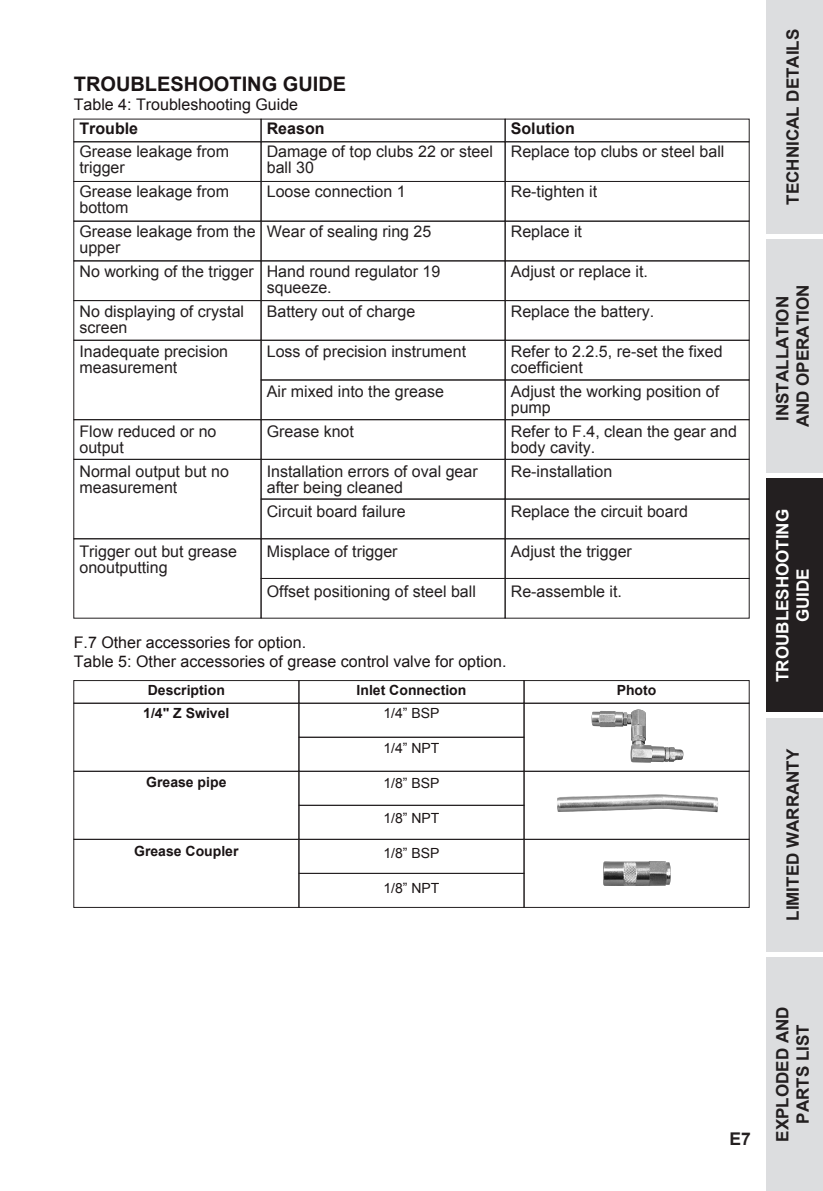
<style>
.page{position:relative;width:823px;height:1191px;background:#fff}
.page>*{position:absolute;margin:0;border:0;box-sizing:border-box;transform-origin:0 0}
.t1{font:700 20px "Arial";color:#1a1415}
.t2{font:700 17.6px "Arial";color:#231f20}
.t3{font:700 17px/20.4px "Arial";color:#231f20;text-align:center}
.t4{font:700 17px/20.4px "Arial";color:#fff;text-align:center}
.t5{font:16px/16px "Arial";color:#231f20}
.t6{font:16px/19.2px "Arial";color:#1a1415}
.t7{font:700 16px "Arial";color:#1a1415}
.t8{font:700 14px/22.6px "Arial";color:#1a1415;text-align:center}
.t9{font:14px "Arial";color:#1a1415}
</style>
<div class="page">
<div style="left:765px;top:0;width:57px;height:234px;background:#dcdddf"></div>
<div style="left:765px;top:239px;width:57px;height:234px;background:#dcdddf"></div>
<div style="left:765px;top:478px;width:57px;height:234px;background:#231f20"></div>
<div style="left:765px;top:718px;width:57px;height:233px;background:#dcdddf"></div>
<div style="left:765px;top:957px;width:57px;height:234px;background:#dcdddf"></div>
<div style="left:73px;top:141px;width:188px;height:41px;border:1px solid #231f20"></div>
<div style="left:260px;top:141px;width:245px;height:41px;border:1px solid #231f20"></div>
<div style="left:504px;top:141px;width:245px;height:41px;border:1px solid #231f20"></div>
<div style="left:73px;top:181px;width:188px;height:40px;border:1px solid #231f20"></div>
<div style="left:260px;top:181px;width:245px;height:40px;border:1px solid #231f20"></div>
<div style="left:504px;top:181px;width:245px;height:40px;border:1px solid #231f20"></div>
<div style="left:73px;top:221px;width:188px;height:40px;border:1px solid #231f20"></div>
<div style="left:260px;top:221px;width:245px;height:40px;border:1px solid #231f20"></div>
<div style="left:504px;top:221px;width:245px;height:40px;border:1px solid #231f20"></div>
<div style="left:73px;top:260px;width:188px;height:41px;border:1px solid #231f20"></div>
<div style="left:260px;top:260px;width:245px;height:41px;border:1px solid #231f20"></div>
<div style="left:504px;top:260px;width:245px;height:41px;border:1px solid #231f20"></div>
<div style="left:73px;top:300px;width:188px;height:41px;border:1px solid #231f20"></div>
<div style="left:260px;top:300px;width:245px;height:41px;border:1px solid #231f20"></div>
<div style="left:504px;top:300px;width:245px;height:41px;border:1px solid #231f20"></div>
<div style="left:73px;top:340px;width:188px;height:80px;border:1px solid #231f20"></div>
<div style="left:260px;top:340px;width:245px;height:40px;border:1px solid #231f20"></div>
<div style="left:504px;top:340px;width:245px;height:40px;border:1px solid #231f20"></div>
<div style="left:260px;top:379px;width:245px;height:41px;border:1px solid #231f20"></div>
<div style="left:504px;top:379px;width:245px;height:41px;border:1px solid #231f20"></div>
<div style="left:73px;top:419px;width:188px;height:41px;border:1px solid #231f20"></div>
<div style="left:260px;top:419px;width:245px;height:41px;border:1px solid #231f20"></div>
<div style="left:504px;top:419px;width:245px;height:41px;border:1px solid #231f20"></div>
<div style="left:73px;top:459px;width:188px;height:80px;border:1px solid #231f20"></div>
<div style="left:260px;top:459px;width:245px;height:40px;border:1px solid #231f20"></div>
<div style="left:504px;top:459px;width:245px;height:40px;border:1px solid #231f20"></div>
<div style="left:260px;top:498px;width:245px;height:41px;border:1px solid #231f20"></div>
<div style="left:504px;top:498px;width:245px;height:41px;border:1px solid #231f20"></div>
<div style="left:73px;top:538px;width:188px;height:80px;border:1px solid #231f20"></div>
<div style="left:260px;top:538px;width:245px;height:41px;border:1px solid #231f20"></div>
<div style="left:504px;top:538px;width:245px;height:41px;border:1px solid #231f20"></div>
<div style="left:260px;top:578px;width:245px;height:40px;border:1px solid #231f20"></div>
<div style="left:504px;top:578px;width:245px;height:40px;border:1px solid #231f20"></div>
<div style="left:73px;top:680px;width:226px;height:23px;border:1px solid #231f20"></div>
<div style="left:73px;top:703px;width:226px;height:68px;border:1px solid #231f20"></div>
<div style="left:73px;top:771px;width:226px;height:68px;border:1px solid #231f20"></div>
<div style="left:73px;top:839px;width:226px;height:68px;border:1px solid #231f20"></div>
<div style="left:298px;top:680px;width:226px;height:23px;border:1px solid #231f20"></div>
<div style="left:298px;top:703px;width:226px;height:34px;border:1px solid #231f20"></div>
<div style="left:298px;top:737px;width:226px;height:34px;border:1px solid #231f20"></div>
<div style="left:298px;top:771px;width:226px;height:34px;border:1px solid #231f20"></div>
<div style="left:298px;top:805px;width:226px;height:34px;border:1px solid #231f20"></div>
<div style="left:298px;top:839px;width:226px;height:34px;border:1px solid #231f20"></div>
<div style="left:298px;top:873px;width:226px;height:34px;border:1px solid #231f20"></div>
<div style="left:523px;top:680px;width:226px;height:23px;border:1px solid #231f20"></div>
<div style="left:523px;top:703px;width:226px;height:68px;border:1px solid #231f20"></div>
<div style="left:523px;top:771px;width:226px;height:68px;border:1px solid #231f20"></div>
<div style="left:523px;top:839px;width:226px;height:68px;border:1px solid #231f20"></div>
<img style="left:591px;top:709px;width:92px;height:54px">
<img style="left:603px;top:861px;width:68px;height:25px">
<img style="left:557px;top:794px;width:161px;height:19px">
<p class="t1" style="left:74px;top:71px;width:274px">TROUBLESHOOTING GUIDE</p>
<p class="t6" style="left:74px;top:95px;width:226px">Table 4: Troubleshooting Guide</p>
<p class="t7" style="left:79px;top:118px;width:60px">Trouble</p>
<p class="t5" style="left:79px;top:144px;width:151px">Grease leakage from trigger</p>
<p class="t5" style="left:79px;top:184px;width:151px">Grease leakage from bottom</p>
<p class="t5" style="left:79px;top:224px;width:178px">Grease leakage from the upper</p>
<p class="t5" style="left:79px;top:264px;width:176px">No working of the trigger</p>
<p class="t5" style="left:79px;top:304px;width:166px">No displaying of crystal screen</p>
<p class="t5" style="left:79px;top:344px;width:150px">Inadequate precision measurement</p>
<p class="t5" style="left:79px;top:424px;width:138px">Flow reduced or no output</p>
<p class="t5" style="left:79px;top:464px;width:151px">Normal output but no measurement</p>
<p class="t5" style="left:79px;top:544px;width:159px">Trigger out but grease onoutputting</p>
<p class="t7" style="left:266px;top:118px;width:59px">Reason</p>
<p class="t5" style="left:266px;top:144px;width:227px">Damage of top clubs 22 or steel ball 30</p>
<p class="t5" style="left:266px;top:184px;width:140px">Loose connection 1</p>
<p class="t5" style="left:266px;top:224px;width:166px">Wear of sealing ring 25</p>
<p class="t5" style="left:266px;top:264px;width:175px">Hand round regulator 19 squeeze.</p>
<p class="t5" style="left:266px;top:304px;width:150px">Battery out of charge</p>
<p class="t5" style="left:266px;top:344px;width:201px">Loss of precision instrument</p>
<p class="t5" style="left:266px;top:384px;width:178px">Air mixed into the grease</p>
<p class="t5" style="left:266px;top:424px;width:89px">Grease knot</p>
<p class="t5" style="left:266px;top:464px;width:212px">Installation errors of oval gear after being cleaned</p>
<p class="t5" style="left:266px;top:504px;width:140px">Circuit board failure</p>
<p class="t5" style="left:266px;top:544px;width:132px">Misplace of trigger</p>
<p class="t5" style="left:266px;top:584px;width:210px">Offset positioning of steel ball</p>
<p class="t7" style="left:510px;top:118px;width:65px">Solution</p>
<p class="t5" style="left:510px;top:144px;width:215px">Replace top clubs or steel ball</p>
<p class="t5" style="left:510px;top:184px;width:88px">Re-tighten it</p>
<p class="t5" style="left:510px;top:224px;width:73px">Replace it</p>
<p class="t5" style="left:510px;top:264px;width:138px">Adjust or replace it.</p>
<p class="t5" style="left:510px;top:304px;width:145px">Replace the battery.</p>
<p class="t5" style="left:510px;top:344px;width:213px">Refer to 2.2.5, re-set the fixed coefficient</p>
<p class="t5" style="left:510px;top:384px;width:210px">Adjust the working position of pump</p>
<p class="t5" style="left:510px;top:424px;width:227px">Refer to F.4, clean the gear and body cavity.</p>
<p class="t5" style="left:510px;top:464px;width:103px">Re-installation</p>
<p class="t5" style="left:510px;top:504px;width:178px">Replace the circuit board</p>
<p class="t5" style="left:510px;top:544px;width:122px">Adjust the trigger</p>
<p class="t5" style="left:510px;top:584px;width:113px">Re-assemble it.</p>
<p class="t6" style="left:74px;top:633px;width:434px">F.7 Other accessories for option.<br>Table 5: Other accessories of grease control valve for option.</p>
<p class="t8" style="left:143px;top:679px;width:88px">Description<br>1/4" Z Swivel</p>
<p class="t8" style="left:146px;top:771px;width:82px">Grease pipe</p>
<p class="t8" style="left:134px;top:840px;width:106px">Grease Coupler</p>
<p class="t8" style="left:356px;top:679px;width:111px">Inlet Connection</p>
<p class="t8" style="left:616px;top:679px;width:41px">Photo</p>
<p class="t9" style="left:383px;top:704px;width:58px">1/4” BSP</p>
<p class="t9" style="left:383px;top:739px;width:58px">1/4” NPT</p>
<p class="t9" style="left:383px;top:774px;width:58px">1/8” BSP</p>
<p class="t9" style="left:383px;top:809px;width:58px">1/8” NPT</p>
<p class="t9" style="left:383px;top:844px;width:58px">1/8” BSP</p>
<p class="t9" style="left:383px;top:879px;width:58px">1/8” NPT</p>
<p class="t3" style="left:782px;top:205px;width:177px;rotate:-90deg">TECHNICAL DETAILS</p>
<p class="t3" style="left:772px;top:427px;width:144px;rotate:-90deg">INSTALLATION<br>AND OPERATION</p>
<p class="t4" style="left:772px;top:682px;width:174px;rotate:-90deg">TROUBLESHOOTING<br>GUIDE</p>
<p class="t3" style="left:782px;top:920px;width:173px;rotate:-90deg">LIMITED WARRANTY</p>
<p class="t2" style="left:729px;top:1127px;width:23px">E7</p>
<p class="t3" style="left:772px;top:1141px;width:137px;rotate:-90deg">EXPLODED AND<br>PARTS LIST</p>
</div>
